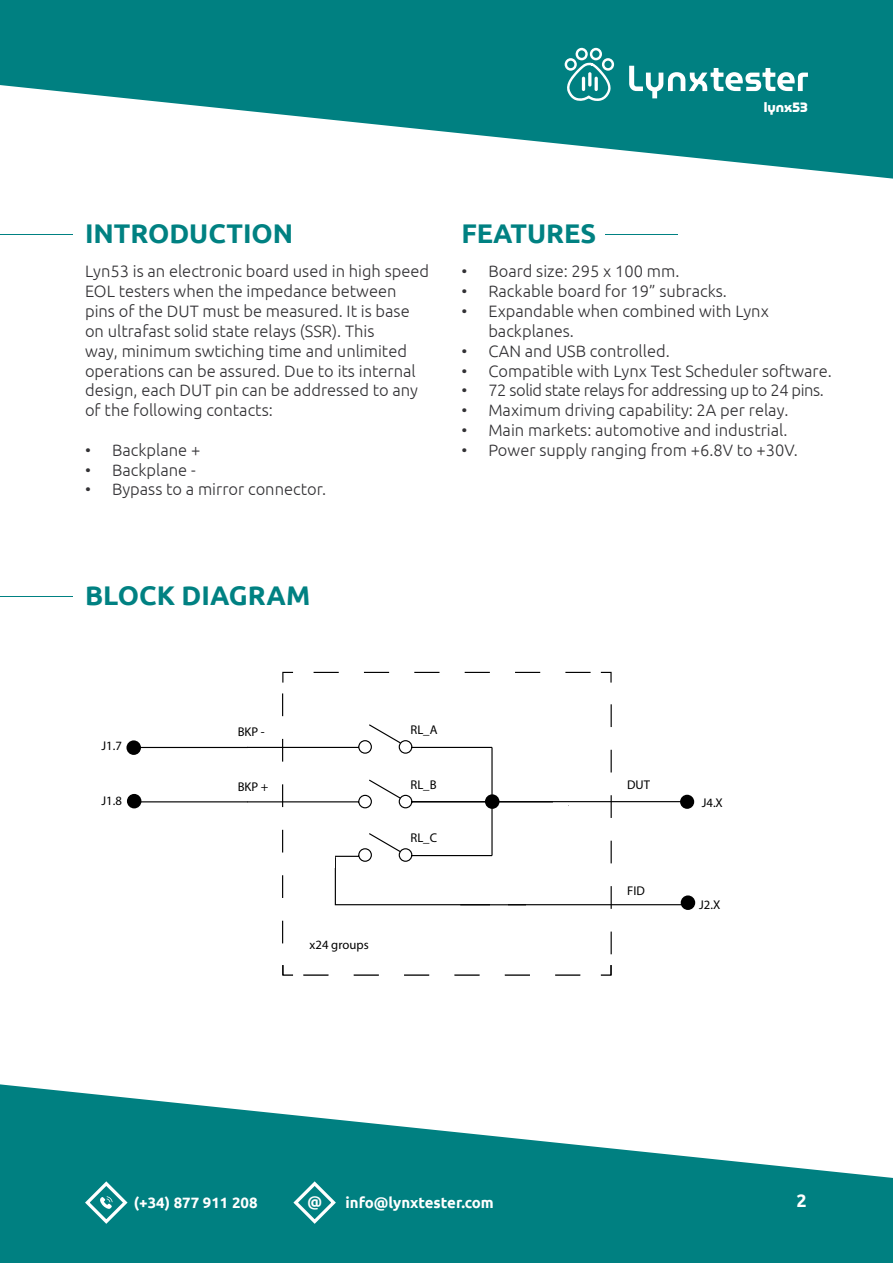
<style>
.page{position:relative;width:893px;height:1263px;background:#fff}
.page>*{position:absolute;margin:0;border:0;box-sizing:border-box;transform-origin:0 0}
.t1{font:700 27px "Ubuntu";color:#008182}
.t2{font:700 18px "Ubuntu";color:#fff}
.t3{font:300 16.5px/19.8px "Ubuntu";color:#323134}
.t4{font:300 16.5px "Ubuntu";letter-spacing:-.025em;color:#323134}
.t5{font:700 15px "Ubuntu";color:#fff}
.t6{font:600 13.5px "Museo Moderno";color:#fff}
.t7{font:12.75px "Myriad Pro";color:#000}
.t8{font:12.15px "Myriad Pro";color:#000}
</style>
<div class="page">
<svg style="left:0;top:1084px;width:893px;height:179px;fill:#008081"></svg>
<svg style="left:0;top:0;width:893px;height:179px;fill:#008081"></svg>
<svg style="left:291px;top:1179px;width:47px;height:47px;background:#289494"></svg>
<svg style="left:629px;top:66px;width:179px;height:32px"></svg>
<svg style="left:565px;top:48px;width:49px;height:54px"></svg>
<hr style="left:588px;top:72px;width:3px;height:15px;background:#fff;border-radius:2px">
<hr style="left:595px;top:77px;width:3px;height:14px;background:#fff;border-radius:2px">
<hr style="left:582px;top:77px;width:3px;height:14px;background:#fff;border-radius:2px">
<svg style="left:83px;top:1179px;width:47px;height:47px;background:#309798"></svg>
<hr style="left:0;top:234px;width:73px;height:1px;background:#008182">
<hr style="left:0;top:596px;width:73px;height:1px;background:#008182">
<hr style="left:605px;top:234px;width:73px;height:1px;background:#008182">
<div style="left:680px;top:795px;width:14px;height:14px;background:#000;border-radius:50%"></div>
<hr style="left:134px;top:801px;width:113px;height:1px;background:#000">
<hr style="left:134px;top:747px;width:114px;height:1px;background:#000">
<svg style="left:282px;top:671px;width:12px;height:12px"></svg>
<svg style="left:314px;top:672px;width:277px;height:1px"></svg>
<svg style="left:600px;top:671px;width:12px;height:12px"></svg>
<svg style="left:217px;top:693px;width:469px;height:261px"></svg>
<div style="left:126px;top:740px;width:15px;height:15px;background:#000;border-radius:50%"></div>
<div style="left:485px;top:794px;width:14px;height:15px;background:#000;border-radius:50%"></div>
<div style="left:681px;top:895px;width:14px;height:15px;background:#000;border-radius:50%"></div>
<div style="left:127px;top:794px;width:14px;height:14px;background:#000;border-radius:50%"></div>
<div style="left:490px;top:886px;width:18px;height:40px;background:#fff"></div>
<hr style="left:460px;top:904px;width:66px;height:1px;background:#000">
<svg style="left:600px;top:965px;width:12px;height:11px"></svg>
<svg style="left:303px;top:974px;width:277px;height:2px"></svg>
<svg style="left:282px;top:965px;width:11px;height:11px"></svg>
<p class="t6" style="left:764px;top:97px;width:46px">lynx53</p>
<h1 class="t1" style="left:85px;top:217px;width:210px">INTRODUCTION</h1>
<p class="t3" style="left:85px;top:261px;width:346px">Lyn53 is an electronic board used in high speed EOL testers when the impedance between pins of the DUT must be measured. It is base on ultrafast solid state relays (SSR). This<br>way, minimum swtiching time and unlimited operations can be assured. Due to its internal design, each DUT pin can be addressed to any of the following contacts:</p>
<p class="t3" style="left:85px;top:439px;width:117px">• Backplane +</p>
<p class="t3" style="left:85px;top:459px;width:112px">• Backplane -</p>
<p class="t3" style="left:85px;top:479px;width:243px">• Bypass to a mirror connector.</p>
<h1 class="t1" style="left:461px;top:217px;width:136px">FEATURES</h1>
<p class="t3" style="left:461px;top:261px;width:220px">• Board size: 295 x 100 mm.</p>
<p class="t3" style="left:461px;top:281px;width:267px">• Rackable board for 19” subracks.</p>
<p class="t3" style="left:488px;top:301px;width:282px;text-indent:-27px">• Expandable when combined with Lynx backplanes.</p>
<p class="t3" style="left:461px;top:340px;width:210px">• CAN and USB controlled.</p>
<p class="t3" style="left:461px;top:360px;width:372px">• Compatible with Lynx Test Scheduler software.</p>
<p class="t4" style="left:461px;top:380px;width:364px">• 72 solid state relays for addressing up to 24 pins.</p>
<p class="t3" style="left:461px;top:400px;width:329px">• Maximum driving capability: 2A per relay.</p>
<p class="t3" style="left:461px;top:420px;width:328px">• Main markets: automotive and industrial.</p>
<p class="t3" style="left:461px;top:439px;width:338px">• Power supply ranging from +6.8V to +30V.</p>
<h1 class="t1" style="left:85px;top:579px;width:227px">BLOCK DIAGRAM</h1>
<p class="t7" style="left:102px;top:738px;width:22px">J1.7</p>
<p class="t7" style="left:238px;top:724px;width:29px">BKP -</p>
<p class="t8" style="left:393px;top:717px;width:29px">Re e1</p>
<p class="t7" style="left:410px;top:722px;width:28px">RL_A</p>
<p class="t7" style="left:102px;top:793px;width:22px">J1.8</p>
<p class="t8" style="left:112px;top:793px;width:8px">b</p>
<p class="t7" style="left:238px;top:779px;width:32px">BKP +</p>
<p class="t7" style="left:310px;top:937px;width:61px">x24 groups</p>
<p class="t7" style="left:410px;top:776px;width:28px">RL_B</p>
<p class="t7" style="left:627px;top:776px;width:24px">DUT</p>
<p class="t7" style="left:410px;top:830px;width:28px">RL_C</p>
<p class="t7" style="left:627px;top:883px;width:19px">FID</p>
<p class="t7" style="left:702px;top:795px;width:23px">J4.X</p>
<p class="t7" style="left:699px;top:897px;width:23px">J2.X</p>
<p class="t5" style="left:134px;top:1193px;width:125px">(+34) 877 911 208</p>
<p class="t5" style="left:307px;top:1192px;width:16px">@</p>
<p class="t5" style="left:345px;top:1193px;width:150px">info@lynxtester.com</p>
<p class="t2" style="left:797px;top:1190px;width:12px">2</p>
</div>
